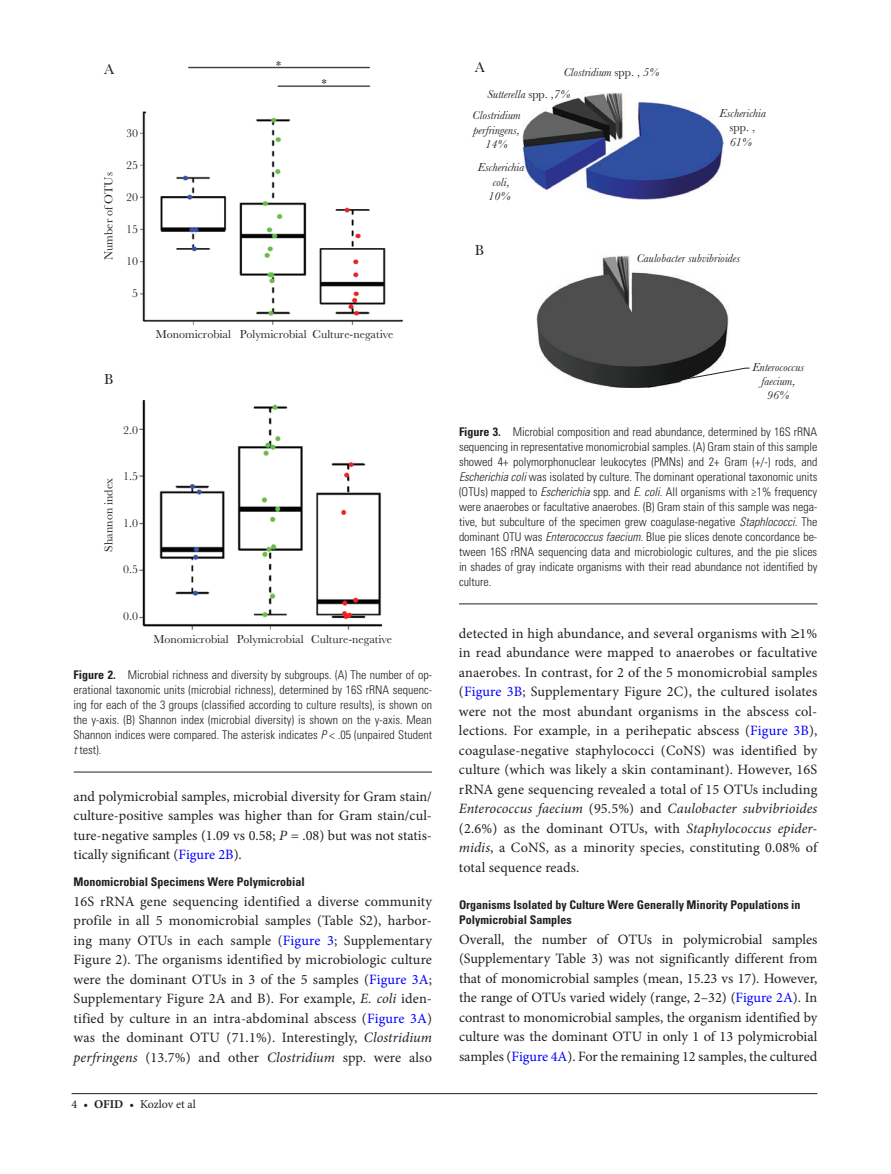
<style>
.page{position:relative;width:891px;height:1174px;background:#fff}
.page>*{position:absolute;margin:0;border:0;box-sizing:border-box;transform-origin:0 0}
.t1{font:15px "Baskerville MT Std";color:#231f20}
.t2{font:14.25px/19.5px "Minion Pro";color:#231f20;text-align:justify}
.t3{font:300 condensed 12px/15px "Univers LT Std";color:#231f20;text-align:justify}
.t4{font:italic 12px/14.4px "Baskerville MT Std";color:#231f20;text-align:center}
.t5{font:12px "Baskerville MT Std";color:#231f20}
.t6{font:700 condensed 12px/15px "Univers LT Std";color:#231f20}
.t7{font:12px "Minion Pro";color:#231f20}
.s1{font-weight:700}
.s2{font-style:italic}
.s3{color:#00f}
.s4{font-style:normal}
.s5{font-family:"Gandhari Unicode"}
</style>
<div class="page">
<hr style="left:72px;top:1093px;width:745px;height:1px;background:#231f20">
<hr style="left:459px;top:603px;width:358px;height:1px;background:#231f20">
<img style="left:536px;top:256px;width:192px;height:132px">
<svg style="left:650px;top:367px;width:100px;height:19px"></svg>
<img style="left:523px;top:93px;width:201px;height:106px">
<hr style="left:74px;top:772px;width:358px;height:1px;background:#231f20">
<img style="left:140px;top:66px;width:263px;height:259px">
<img style="left:139px;top:400px;width:243px;height:230px">
<p class="t1" style="left:104px;top:60px;width:12px">A</p>
<p class="t5" style="left:276px;top:58px;width:7px">*</p>
<p class="t5" style="left:322px;top:76px;width:7px">*</p>
<p class="t5" style="left:102px;top:260px;width:89px;rotate:-90deg">Number of OTUs</p>
<p class="t5" style="left:126px;top:126px;width:13px">30</p>
<p class="t5" style="left:126px;top:158px;width:13px">25</p>
<p class="t5" style="left:126px;top:190px;width:13px">20</p>
<p class="t5" style="left:126px;top:222px;width:13px">15</p>
<p class="t5" style="left:126px;top:254px;width:13px">10</p>
<p class="t5" style="left:132px;top:286px;width:7px">5</p>
<p class="t1" style="left:104px;top:371px;width:11px">B</p>
<p class="t5" style="left:156px;top:327px;width:77px">Monomicrobial</p>
<p class="t5" style="left:240px;top:327px;width:155px">Polymicrobial Culture-negative</p>
<p class="t5" style="left:123px;top:423px;width:16px">2.0</p>
<p class="t5" style="left:102px;top:552px;width:75px;rotate:-90deg">Shannon index</p>
<p class="t5" style="left:123px;top:469px;width:16px">1.5</p>
<p class="t5" style="left:123px;top:516px;width:16px">1.0</p>
<p class="t5" style="left:123px;top:563px;width:16px">0.5</p>
<p class="t5" style="left:123px;top:609px;width:16px">0.0</p>
<p class="t5" style="left:153px;top:632px;width:240px">Monomicrobial Polymicrobial Culture-negative</p>
<p class="t3" style="left:74px;top:668px;width:360px"><span class="s1">Figure 2.</span> Microbial richness and diversity by subgroups. (A) The number of op&shy;erational taxonomic units (microbial richness), determined by 16S rRNA sequenc&shy;ing for each of the 3 groups (classified according to culture results), is shown on the y-axis. (B) Shannon index (microbial diversity) is shown on the y-axis. Mean Shannon indices were compared. The asterisk indicates <span class="s2">P</span> &lt; .05 (unpaired Student <span class="s2">t</span> test).</p>
<p class="t2" style="left:74px;top:787px;width:360px">and polymicrobial samples, microbial diversity for Gram stain/ culture-positive samples was higher than for Gram stain/cul&shy;ture-negative samples (1.09 vs 0.58; <span class="s2">P</span> = .08) but was not statis&shy;tically significant (<span class="s3">Figure 2B</span>).</p>
<p class="t6" style="left:74px;top:874px;width:233px">Monomicrobial Specimens Were Polymicrobial</p>
<p class="t2" style="left:74px;top:892px;width:360px">16S rRNA gene sequencing identified a diverse community profile in all 5 monomicrobial samples (Table S2), harbor&shy;ing many OTUs in each sample (<span class="s3">Figure 3</span>; Supplementary Figure 2). The organisms identified by microbiologic culture were the dominant OTUs in 3 of the 5 samples (<span class="s3">Figure 3A</span>; Supplementary Figure 2A and B). For example, <span class="s2">E. coli</span> iden&shy;tified by culture in an intra-abdominal abscess (<span class="s3">Figure 3A</span>) was the dominant OTU (71.1%). Interestingly, <span class="s2">Clostridium perfringens</span> (13.7%) and other <span class="s2">Clostridium</span> spp. were also</p>
<p class="t7" style="left:72px;top:1096px;width:126px">4 • <span class="s1">OFID</span> • Kozlov et al</p>
<p class="t1" style="left:475px;top:58px;width:12px">A</p>
<p class="t4" style="left:487px;top:62px;width:174px;line-height:21.5px;text-align:left;text-indent:76px">Clostridium <span class="s4">spp.</span> , 5%<br>Sutterella <span class="s4">spp.</span> ,7%</p>
<p class="t4" style="left:472px;top:108px;width:50px">Clostridium perfringens,<br>14%</p>
<p class="t4" style="left:477px;top:160px;width:48px">Escherichia coli,<br>10%</p>
<p class="t4" style="left:719px;top:106px;width:48px">Escherichia</p>
<p class="t5" style="left:730px;top:120px;width:27px">spp. ,</p>
<p class="t4" style="left:730px;top:135px;width:24px">61%</p>
<p class="t1" style="left:475px;top:241px;width:11px">B</p>
<p class="t4" style="left:636px;top:251px;width:105px">Caulobacter subvibrioides</p>
<p class="t4" style="left:752px;top:359px;width:53px">Enterococcus faecium,<br>96%</p>
<p class="t3" style="left:459px;top:425px;width:360px"><span class="s1">Figure 3.</span> Microbial composition and read abundance, determined by 16S rRNA sequencing in representative monomicrobial samples. (A) Gram stain of this sample showed 4+ polymorphonuclear leukocytes (PMNs) and 2+ Gram (+/-) rods, and <span class="s2">Escherichia coli</span> was isolated by culture. The dominant operational taxonomic units (OTUs) mapped to <span class="s2">Escherichia</span> spp. and <span class="s2">E. coli</span>. All organisms with ≥1% frequency were anaerobes or facultative anaerobes. (B) Gram stain of this sample was nega&shy;tive, but subculture of the specimen grew coagulase-negative <span class="s2">Staphlococci</span>. The dominant OTU was <span class="s2">Enterococcus faecium.</span> Blue pie slices denote concordance be&shy;tween 16S rRNA sequencing data and microbiologic cultures, and the pie slices in shades of gray indicate organisms with their read abundance not identified by culture.</p>
<p class="t2" style="left:459px;top:624px;width:360px">detected in high abundance, and several organisms with <span class="s5">≥</span>1% in read abundance were mapped to anaerobes or facultative anaerobes. In contrast, for 2 of the 5 monomicrobial samples (<span class="s3">Figure 3B</span>; Supplementary Figure 2C), the cultured isolates were not the most abundant organisms in the abscess col&shy;lections. For example, in a perihepatic abscess (<span class="s3">Figure 3B</span>), coagulase-negative staphylococci (CoNS) was identified by culture (which was likely a skin contaminant). However, 16S rRNA gene sequencing revealed a total of 15 OTUs including <span class="s2">Enterococcus faecium</span> (95.5%) and <span class="s2">Caulobacter subvibrioides </span>(2.6%) as the dominant OTUs, with <span class="s2">Staphylococcus epider&shy;midis</span>, a CoNS, as a minority species, constituting 0.08% of total sequence reads.</p>
<p class="t6" style="left:459px;top:898px;width:343px">Organisms Isolated by Culture Were Generally Minority Populations in<br>Polymicrobial Samples</p>
<p class="t2" style="left:459px;top:930px;width:360px">Overall, the number of OTUs in polymicrobial samples (Supplementary Table 3) was not significantly different from that of monomicrobial samples (mean, 15.23 vs 17). However, the range of OTUs varied widely (range, 2–32) (<span class="s3">Figure 2A</span>). In contrast to monomicrobial samples, the organism identified by culture was the dominant OTU in only 1 of 13 polymicrobial samples (<span class="s3">Figure 4A</span>). For the remaining 12 samples, the cultured</p>
</div>
